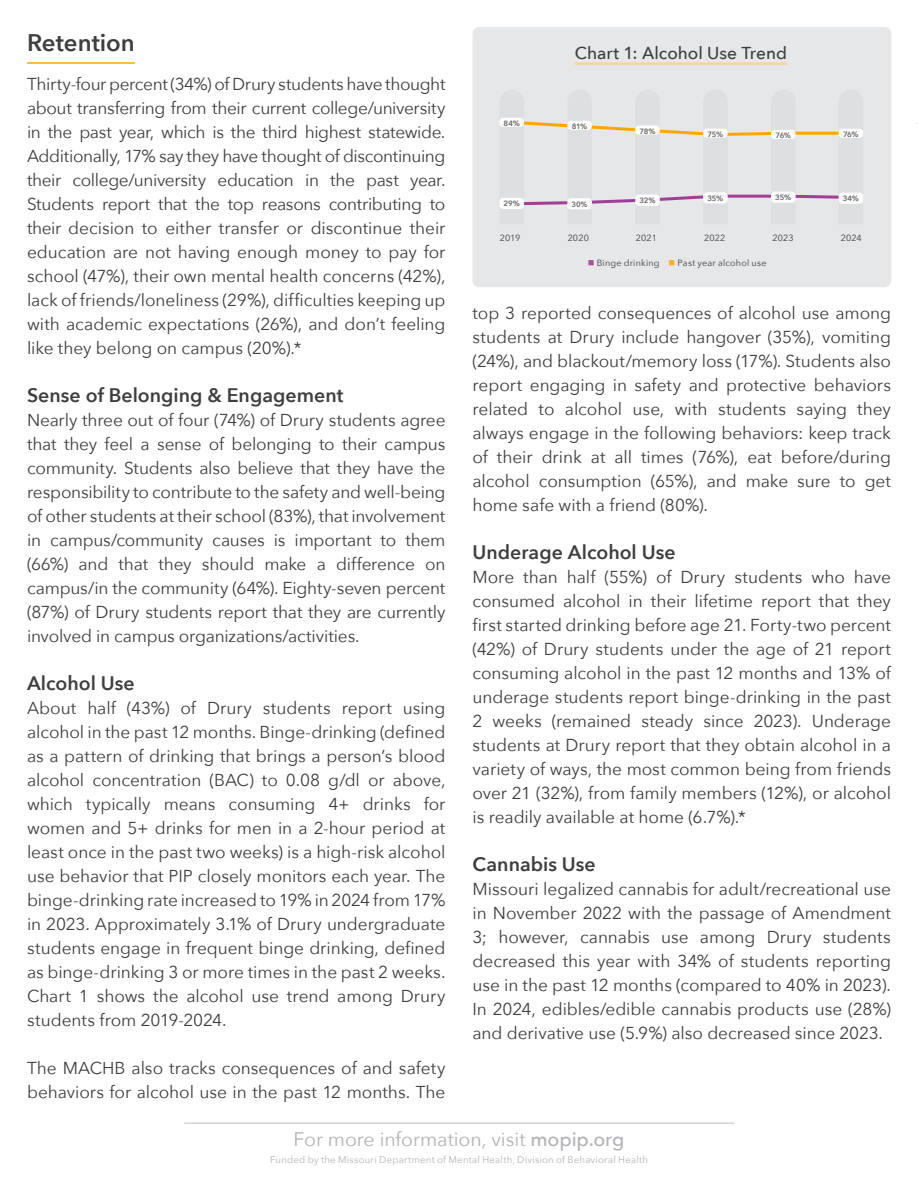
<style>
.page{position:relative;width:918px;height:1188px;background:#fff}
.page>*{position:absolute;margin:0;border:0;box-sizing:border-box;transform-origin:0 0}
.t1{font:600 24px "Avenir Next";color:#3e3e3f}
.t2{font:600 19.5px "Avenir Next";color:#3e3e3f}
.t3{font:19.5px "Avenir Next";letter-spacing:-.005em;color:#b2b3b7}
.t4{font:17.25px/24px "Avenir Next";letter-spacing:-.005em;color:#3e3e3f;text-align:justify}
.t5{font:500 17.25px "Avenir Next";color:#3e3e3f}
.t6{font:9.6px "Avenir Next";letter-spacing:.025em;color:#b2b3b7}
.t7{font:9px "Avenir Next";letter-spacing:.02em;color:#3e3e3f}
.t8{font:600 7.65px "Avenir Next";letter-spacing:-.025em;color:#636366}
.s1{color:#a8529f}
.s2{color:#ffaf25}
.s3{font-weight:500}
</style>
<div class="page">
<hr style="left:184px;top:1123px;width:550px;height:1px;background:#bcbdc0">
<hr style="left:27px;top:62px;width:108px;height:2px;background:#ffa700">
<div style="left:472px;top:27px;width:419px;height:260px;background:#e6e7e9;border-radius:7px"></div>
<hr style="left:575px;top:63px;width:212px;height:2px;background:#ffd18d">
<svg style="left:524px;top:121px;width:339px;height:85px"></svg>
<div style="left:499px;top:118px;width:25px;height:9px;background:#fff;border-radius:4px"></div>
<div style="left:499px;top:198px;width:25px;height:11px;background:#fff;border-radius:4px"></div>
<div style="left:567px;top:121px;width:25px;height:9px;background:#fff;border-radius:4px"></div>
<div style="left:567px;top:198px;width:25px;height:11px;background:#fff;border-radius:4px"></div>
<div style="left:635px;top:126px;width:25px;height:9px;background:#fff;border-radius:4px"></div>
<div style="left:635px;top:195px;width:25px;height:11px;background:#fff;border-radius:4px"></div>
<div style="left:703px;top:129px;width:25px;height:9px;background:#fff;border-radius:4px"></div>
<div style="left:703px;top:192px;width:25px;height:11px;background:#fff;border-radius:4px"></div>
<div style="left:771px;top:130px;width:25px;height:9px;background:#fff;border-radius:4px"></div>
<div style="left:771px;top:192px;width:25px;height:11px;background:#fff;border-radius:4px"></div>
<div style="left:839px;top:129px;width:24px;height:9px;background:#fff;border-radius:4px"></div>
<div style="left:839px;top:193px;width:24px;height:11px;background:#fff;border-radius:4px"></div>
<p class="t1" style="left:27px;top:22px;width:109px">Retention</p>
<p class="t4" style="left:27px;top:71px;width:420px">Thirty-four percent (34%) of Drury students have thought about transferring from their current college/university in the past year, which is the third highest statewide.<br>Additionally, 17% say they have thought of discontinuing their college/university education in the past year.<br>Students report that the top reasons contributing to their decision to either transfer or discontinue their education are not having enough money to pay for school (47%), their own mental health concerns (42%), lack of friends/loneliness (29%), difficulties keeping up with academic expectations (26%), and don’t feeling like they belong on campus (20%).*</p>
<p class="t2" style="left:27px;top:378px;width:318px">Sense of Belonging &amp; Engagement</p>
<p class="t4" style="left:27px;top:407px;width:420px">Nearly three out of four (74%) of Drury students agree that they feel a sense of belonging to their campus community. Students also believe that they have the responsibility to contribute to the safety and well-being of other students at their school (83%), that involvement in campus/community causes is important to them (66%) and that they should make a difference on campus/in the community (64%). Eighty-seven percent (87%) of Drury students report that they are currently involved in campus organizations/activities.</p>
<p class="t2" style="left:27px;top:666px;width:109px">Alcohol Use</p>
<p class="t4" style="left:27px;top:695px;width:420px">About half (43%) of Drury students report using alcohol in the past 12 months. Binge-drinking (defined as a pattern of drinking that brings a person’s blood alcohol concentration (BAC) to 0.08 g/dl or above, which typically means consuming 4+ drinks for women and 5+ drinks for men in a 2-hour period at least once in the past two weeks) is a high-risk alcohol use behavior that PIP closely monitors each year. The binge-drinking rate increased to 19% in 2024 from 17% in 2023. Approximately 3.1% of Drury undergraduate students engage in frequent binge drinking, defined as binge-drinking 3 or more times in the past 2 weeks.<br>Chart 1 shows the alcohol use trend among Drury students from 2019-2024.</p>
<p class="t4" style="left:27px;top:1055px;width:420px">The MACHB also tracks consequences of and safety behaviors for alcohol use in the past 12 months. The</p>
<p class="t8" style="left:504px;top:117px;width:18px">84%</p>
<p class="t8" style="left:504px;top:197px;width:18px">29%</p>
<p class="t5" style="left:575px;top:38px;width:214px">Chart 1: Alcohol Use Trend</p>
<p class="t8" style="left:572px;top:120px;width:17px">81%</p>
<p class="t8" style="left:640px;top:125px;width:18px">78%</p>
<p class="t8" style="left:707px;top:128px;width:17px">75%</p>
<p class="t8" style="left:776px;top:129px;width:17px">76%</p>
<p class="t8" style="left:843px;top:128px;width:17px">76%</p>
<p class="t8" style="left:572px;top:197px;width:18px">30%</p>
<p class="t8" style="left:639px;top:194px;width:18px">32%</p>
<p class="t8" style="left:707px;top:191px;width:18px">35%</p>
<p class="t8" style="left:775px;top:191px;width:18px">35%</p>
<p class="t8" style="left:843px;top:192px;width:18px">34%</p>
<p class="t7" style="left:500px;top:230px;width:22px">2019</p>
<p class="t7" style="left:568px;top:230px;width:23px">2020</p>
<p class="t7" style="left:636px;top:230px;width:23px">2021</p>
<p class="t7" style="left:704px;top:230px;width:23px">2022</p>
<p class="t7" style="left:841px;top:230px;width:22px">2024</p>
<p class="t7" style="left:588px;top:255px;width:180px"><span class="s1">■</span> Binge drinking <span class="s2">■</span> Past year alcohol use</p>
<p class="t7" style="left:772px;top:230px;width:23px">2023</p>
<p class="t4" style="left:472px;top:300px;width:420px">top 3 reported consequences of alcohol use among students at Drury include hangover (35%), vomiting (24%), and blackout/memory loss (17%). Students also report engaging in safety and protective behaviors related to alcohol use, with students saying they always engage in the following behaviors: keep track of their drink at all times (76%), eat before/during alcohol consumption (65%), and make sure to get home safe with a friend (80%).</p>
<p class="t2" style="left:472px;top:535px;width:205px">Underage Alcohol Use</p>
<p class="t4" style="left:472px;top:564px;width:420px">More than half (55%) of Drury students who have consumed alcohol in their lifetime report that they first started drinking before age 21. Forty-two percent (42%) of Drury students under the age of 21 report consuming alcohol in the past 12 months and 13% of underage students report binge-drinking in the past 2 weeks (remained steady since 2023). Underage students at Drury report that they obtain alcohol in a variety of ways, the most common being from friends over 21 (32%), from family members (12%), or alcohol is readily available at home (6.7%).*</p>
<p class="t2" style="left:472px;top:847px;width:125px">Cannabis Use</p>
<p class="t4" style="left:472px;top:876px;width:420px">Missouri legalized cannabis for adult/recreational use in November 2022 with the passage of Amendment 3; however, cannabis use among Drury students decreased this year with 34% of students reporting use in the past 12 months (compared to 40% in 2023).<br>In 2024, edibles/edible cannabis products use (28%) and derivative use (5.9%) also decreased since 2023.</p>
<p class="t3" style="left:294px;top:1123px;width:333px">For more information, visit <span class="s3">mopip.org</span></p>
<p class="t6" style="left:270px;top:1151px;width:379px">Funded by the Missouri Department of Mental Health, Division of Behavioral Health</p>
</div>
